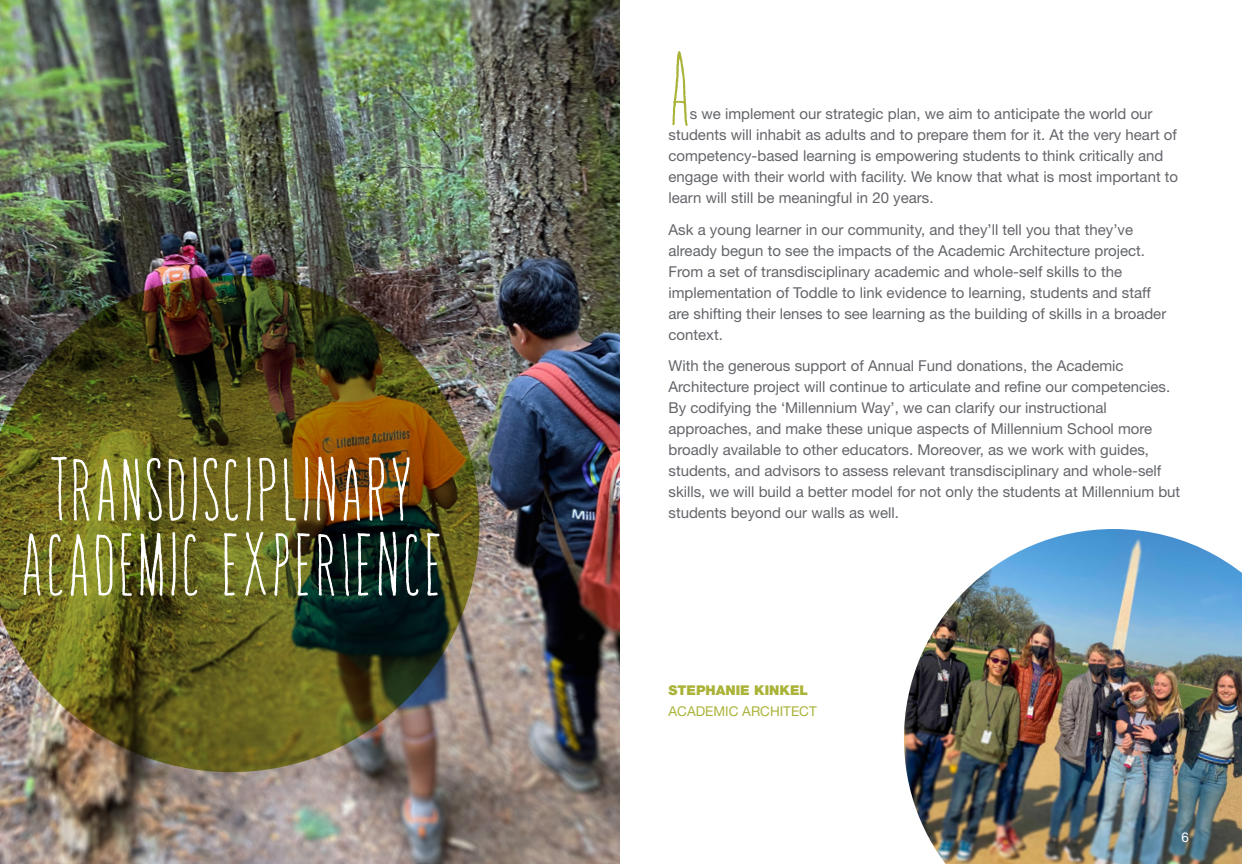
<style>
.page{position:relative;width:1242px;height:864px;background:#fff}
.page>*{position:absolute;margin:0;border:0;box-sizing:border-box;transform-origin:0 0}
.heads{font:300 120px "Amorie SC";color:#fff}
.extended_text{font:300 108px "Amorie SC";color:#aab338}
.extended_text-2{font:15px/21px "Helvetica Neue LT Std";color:#63656a}
.extended_text-3{font:13.5px/21px "Helvetica Neue LT Std";color:#aab338}
.extended_text-4{font:13.5px "Helvetica Neue LT Std";color:#fff}
.s1{font-weight:900}
</style>
<div class="page">
<img style="left:904px;top:529px;width:338px;height:335px">
<img style="left:0;top:0;width:620px;height:864px">
<img style="left:0;top:275px;width:479px;height:497px">
<p class="heads" style="left:49px;top:409px;width:366px">transdisciplinary</p>
<p class="heads" style="left:19px;top:484px;width:426px">academic experience</p>
<p class="extended_text" style="left:669px;top:17px;width:24px">A</p>
<p class="extended_text-2" style="left:669px;top:103px;width:511px;text-indent:21px">s we implement our strategic plan, we aim to anticipate the world our students will inhabit as adults and to prepare them for it. At the very heart of competency-based learning is empowering students to think critically and engage with their world with facility. We know that what is most important to learn will still be meaningful in 20 years.</p>
<p class="extended_text-2" style="left:669px;top:219px;width:499px">Ask a young learner in our community, and they’ll tell you that they’ve already begun to see the impacts of the Academic Architecture project.<br>From a set of transdisciplinary academic and whole-self skills to the implementation of Toddle to link evidence to learning, students and staff are shifting their lenses to see learning as the building of skills in a broader context.</p>
<p class="extended_text-2" style="left:669px;top:355px;width:513px">With the generous support of Annual Fund donations, the Academic Architecture project will continue to articulate and refine our competencies.<br>By codifying the ‘Millennium Way’, we can clarify our instructional approaches, and make these unique aspects of Millennium School more broadly available to other educators. Moreover, as we work with guides, students, and advisors to assess relevant transdisciplinary and whole-self skills, we will build a better model for not only the students at Millennium but students beyond our walls as well.</p>
<p class="extended_text-3" style="left:669px;top:680px;width:150px"><span class="s1">STEPHANIE KINKEL<br></span>ACADEMIC ARCHITECT</p>
<p class="extended_text-4" style="left:1182px;top:829px;width:9px">6</p>
</div>
